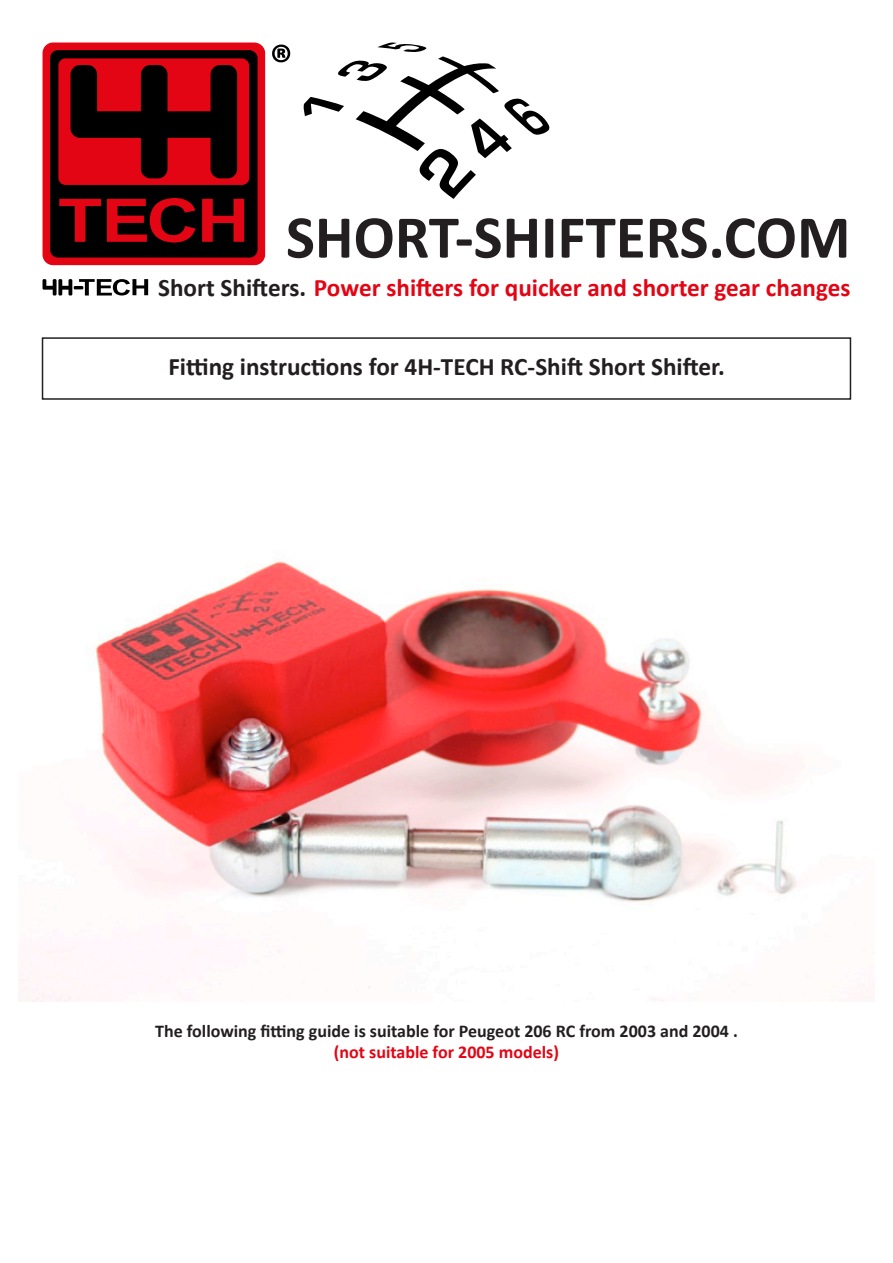
<style>
.page{position:relative;width:893px;height:1263px;background:#fff}
.page>*{position:absolute;margin:0;border:0;box-sizing:border-box;transform-origin:0 0}
.t1{font:700 61.2px "Calibri";color:#231f20}
.t2{font:700 25.2px "Calibri";color:#e30514}
.t3{font:700 25.2px "Calibri";color:#231f20}
.t4{font:700 18px/21.6px "Calibri";color:#231f20;text-align:center}
.s1{color:#231f20}
.s2{color:#e30514}
</style>
<div class="page">
<div style="left:43px;top:43px;width:222px;height:222px;background:#e30514;border-radius:10px"></div>
<div style="left:50px;top:50px;width:208px;height:208px;background:#000;border-radius:8px"></div>
<svg style="left:59px;top:198px;width:185px;height:45px"></svg>
<svg style="left:58px;top:58px;width:191px;height:127px"></svg>
<svg style="left:272px;top:45px;width:18px;height:17px"></svg>
<svg style="left:303px;top:42px;width:247px;height:157px"></svg>
<svg style="left:43px;top:279px;width:105px;height:16px"></svg>
<div style="left:42px;top:337px;width:809px;height:63px;border:2px solid #231f20"></div>
<img style="left:18px;top:561px;width:779px;height:441px">
<p class="t1" style="left:286px;top:198px;width:566px">SHORT-SHIFTERS.COM</p>
<p class="t2" style="left:158px;top:271px;width:694px"><span class="s1">Short Shifters.</span> Power shifters for quicker and shorter gear changes</p>
<p class="t3" style="left:168px;top:351px;width:558px">Fitting instructions for 4H-TECH RC-Shift Short Shifter.</p>
<p class="t4" style="left:155px;top:1020px;width:584px">The following fitting guide is suitable for Peugeot 206 RC from 2003 and 2004 . <span class="s2">(not suitable for 2005 models)</span></p>
</div>
